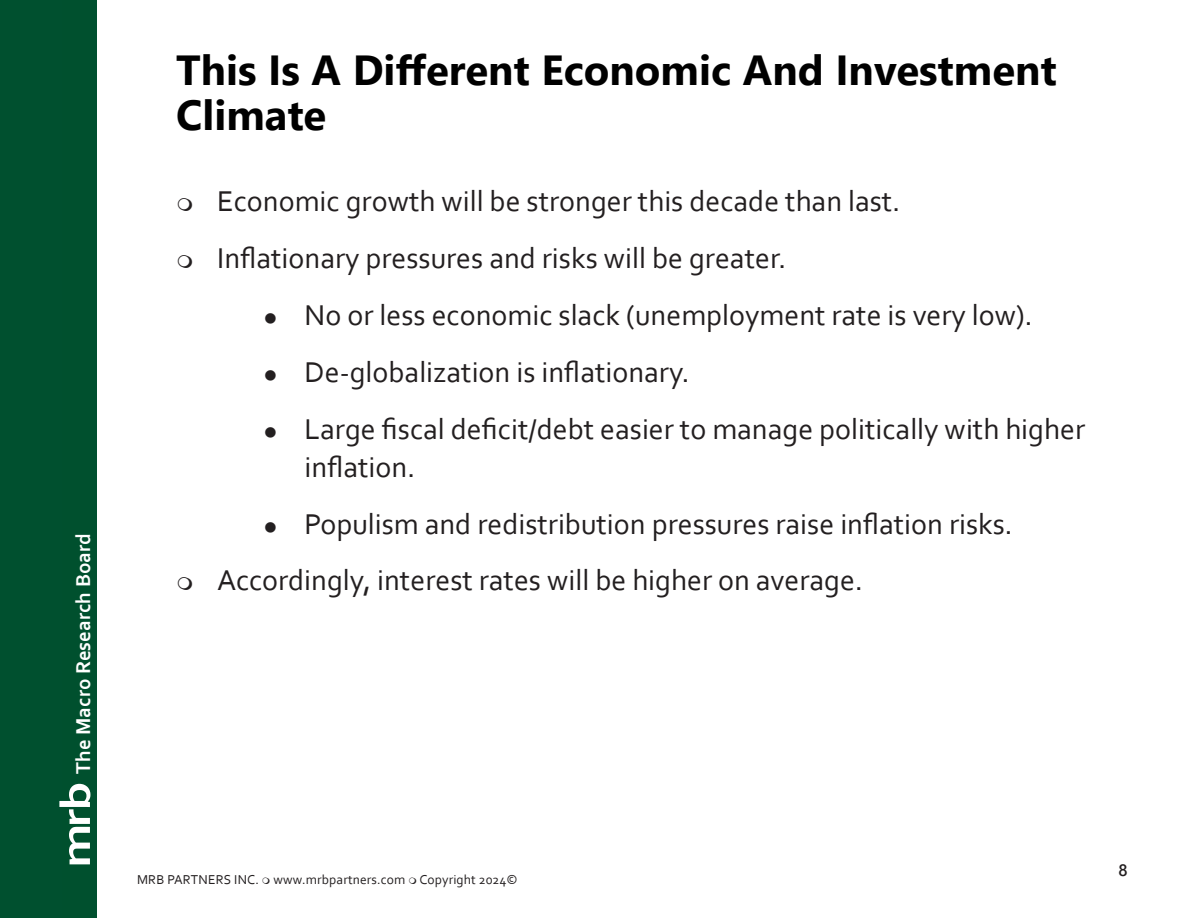
<style>
.page{position:relative;width:1188px;height:918px;background:#fff}
.page>*{position:absolute;margin:0;border:0;box-sizing:border-box;transform-origin:0 0}
.t1{font:700 43.2px "Corbel";color:#fff;scale:1.2 1}
.Paragraph_Style_1{font:700 42px/45px "Segoe UI";color:#000}
.Bullet_Sep_CP{font:30px/37.5px "Corbel";color:#231f20}
.t2{font:700 21px "Corbel";color:#fff}
.t3{font:600 16.5px "Segoe UI";color:#231f20}
.t4{font:13.5px "Corbel";letter-spacing:.01em;color:#231f20}
.s1{font-size:43.2px}
</style>
<div class="page">
<div style="left:0;top:0;width:97px;height:918px;background:#00502f"></div>
<p class="t2" style="left:70px;top:811px;width:279px;rotate:-90deg"><span class="s1">b</span> The Macro Research Board</p>
<h1 class="t1" style="left:49px;top:868px;width:50px;rotate:-90deg">mr</h1>
<p class="Paragraph_Style_1" style="left:176px;top:45px;width:882px">This Is A Different Economic And Investment<br>Climate</p>
<p class="Bullet_Sep_CP" style="left:217px;top:182px;width:685px">Economic growth will be stronger this decade than last.</p>
<p class="Bullet_Sep_CP" style="left:217px;top:239px;width:571px">Inflationary pressures and risks will be greater.</p>
<p class="Bullet_Sep_CP" style="left:264px;top:296px;width:771px">● No or less economic slack (unemployment rate is very low).</p>
<p class="Bullet_Sep_CP" style="left:264px;top:353px;width:428px">● De-globalization is inflationary.</p>
<p class="Bullet_Sep_CP" style="left:305px;top:410px;width:782px;text-indent:-41px">● Large fiscal deficit/debt easier to manage politically with higher inflation.</p>
<p class="Bullet_Sep_CP" style="left:264px;top:504px;width:751px">● Populism and redistribution pressures raise inflation risks.</p>
<p class="Bullet_Sep_CP" style="left:217px;top:561px;width:647px">Accordingly, interest rates will be higher on average.</p>
<p class="t4" style="left:137px;top:871px;width:382px">MRB PARTNERS INC. www.mrbpartners.com Copyright 2024©</p>
<p class="t3" style="left:1118px;top:855px;width:11px">8</p>
</div>
